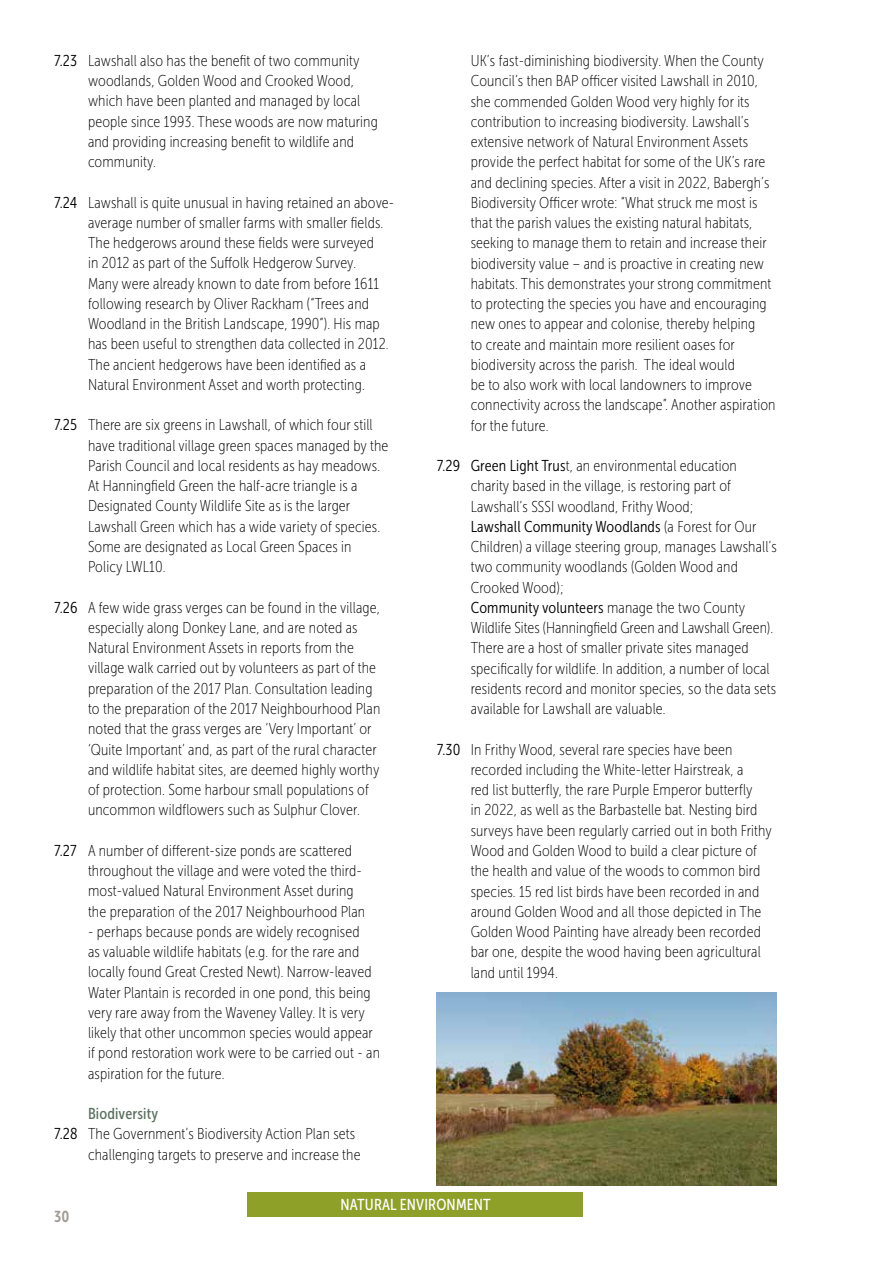
<style>
.page{position:relative;width:893px;height:1263px;background:#fff}
.page>*{position:absolute;margin:0;border:0;box-sizing:border-box;transform-origin:0 0}
.t1{font:15.75px/20.2px "Museo Sans Cond 100";letter-spacing:.01em;color:#000}
.t2{font:15.75px "Museo Sans Cond 300";letter-spacing:.01em;color:#000}
.t3{font:15.75px "Museo Sans Cond 500";letter-spacing:.01em;color:#fff}
.t4{font:15.75px "Museo Sans Cond 500";letter-spacing:.01em;color:#59705e}
.t5{font:15.75px "Museo Sans Cond 700";color:#a19c96}
.s1{font-family:"Museo Sans Cond 300"}
.s2{font-family:"Museo Sans Cond 100"}
</style>
<div class="page">
<div style="left:247px;top:1192px;width:336px;height:25px;background:#8fa028"></div>
<img style="left:437px;top:993px;width:340px;height:193px">
<p class="t1" style="left:88px;top:50px;width:291px;text-indent:-34px"><span class="s1">7.23</span> Lawshall also has the benefit of two community woodlands, Golden Wood and Crooked Wood, which have been planted and managed by local people since 1993. These woods are now maturing and providing increasing benefit to wildlife and community.</p>
<p class="t1" style="left:88px;top:192px;width:308px;text-indent:-34px"><span class="s1">7.24</span> Lawshall is quite unusual in having retained an above&shy;average number of smaller farms with smaller fields.<br>The hedgerows around these fields were surveyed<br>in 2012 as part of the Suffolk Hedgerow Survey.<br>Many were already known to date from before 1611 following research by Oliver Rackham (“Trees and Woodland in the British Landscape, 1990”). His map has been useful to strengthen data collected in 2012.<br>The ancient hedgerows have been identified as a Natural Environment Asset and worth protecting.</p>
<p class="t1" style="left:88px;top:415px;width:302px;text-indent:-34px"><span class="s1">7.25</span> There are six greens in Lawshall, of which four still have traditional village green spaces managed by the Parish Council and local residents as hay meadows.<br>At Hanningfield Green the half-acre triangle is a Designated County Wildlife Site as is the larger Lawshall Green which has a wide variety of species.<br>Some are designated as Local Green Spaces in Policy LWL10.</p>
<p class="t1" style="left:88px;top:597px;width:294px;text-indent:-34px"><span class="s1">7.26</span> A few wide grass verges can be found in the village, especially along Donkey Lane, and are noted as Natural Environment Assets in reports from the village walk carried out by volunteers as part of the preparation of the 2017 Plan. Consultation leading to the preparation of the 2017 Neighbourhood Plan noted that the grass verges are ‘Very Important’ or ‘Quite Important’ and, as part of the rural character and wildlife habitat sites, are deemed highly worthy of protection. Some harbour small populations of uncommon wildflowers such as Sulphur Clover.</p>
<p class="t1" style="left:88px;top:840px;width:279px;text-indent:-34px"><span class="s1">7.27</span> A number of different-size ponds are scattered throughout the village and were voted the third&shy;most-valued Natural Environment Asset during the preparation of the 2017 Neighbourhood Plan</p>
<p class="t1" style="left:88px;top:921px;width:294px">- perhaps because ponds are widely recognised<br>as valuable wildlife habitats (e.g. for the rare and locally found Great Crested Newt). Narrow-leaved Water Plantain is recorded in one pond, this being very rare away from the Waveney Valley. It is very likely that other uncommon species would appear if pond restoration work were to be carried out - an aspiration for the future.</p>
<p class="t4" style="left:88px;top:1105px;width:72px">Biodiversity</p>
<p class="t1" style="left:88px;top:1124px;width:274px;text-indent:-34px"><span class="s1">7.28</span> The Government’s Biodiversity Action Plan sets challenging targets to preserve and increase the</p>
<p class="t1" style="left:471px;top:51px;width:306px">UK’s fast-diminishing biodiversity. When the County Council’s then BAP officer visited Lawshall in 2010, she commended Golden Wood very highly for its contribution to increasing biodiversity. Lawshall’s extensive network of Natural Environment Assets provide the perfect habitat for some of the UK’s rare and declining species. After a visit in 2022, Babergh’s Biodiversity Officer wrote: “What struck me most is that the parish values the existing natural habitats, seeking to manage them to retain and increase their biodiversity value – and is proactive in creating new habitats. This demonstrates your strong commitment to protecting the species you have and encouraging new ones to appear and colonise, thereby helping<br>to create and maintain more resilient oases for biodiversity across the parish. The ideal would<br>be to also work with local landowners to improve connectivity across the landscape”. Another aspiration for the future.</p>
<p class="t1" style="left:471px;top:456px;width:268px;text-indent:-34px"><span class="s1">7.29 Green Light Trus</span>t, an environmental education charity based in the village, is restoring part of<br>Lawshall’s SSSI woodland, Frithy Wood;</p>
<p class="t2" style="left:471px;top:518px;width:287px">Lawshall Community Woodlands <span class="s2">(a Forest for Our</span></p>
<p class="t1" style="left:471px;top:537px;width:308px">Children) a village steering group, manages Lawshall’s two community woodlands (Golden Wood and<br>Crooked Wood);</p>
<p class="t2" style="left:471px;top:599px;width:276px">Community volunteers <span class="s2">manage the two County</span></p>
<p class="t1" style="left:471px;top:618px;width:307px">Wildlife Sites (Hanningfield Green and Lawshall Green).<br>There are a host of smaller private sites managed specifically for wildlife. In addition, a number of local residents record and monitor species, so the data sets available for Lawshall are valuable.</p>
<p class="t1" style="left:471px;top:739px;width:303px;text-indent:-34px"><span class="s1">7.30</span> In Frithy Wood, several rare species have been recorded including the White-letter Hairstreak, a<br>red list butterfly, the rare Purple Emperor butterfly<br>in 2022, as well as the Barbastelle bat. Nesting bird surveys have been regularly carried out in both Frithy Wood and Golden Wood to build a clear picture of the health and value of the woods to common bird species. 15 red list birds have been recorded in and around Golden Wood and all those depicted in The Golden Wood Painting have already been recorded bar one, despite the wood having been agricultural land until 1994.</p>
<p class="t5" style="left:54px;top:1207px;width:17px">30</p>
<p class="t3" style="left:340px;top:1196px;width:152px">NATURAL ENVIRONMENT</p>
</div>
